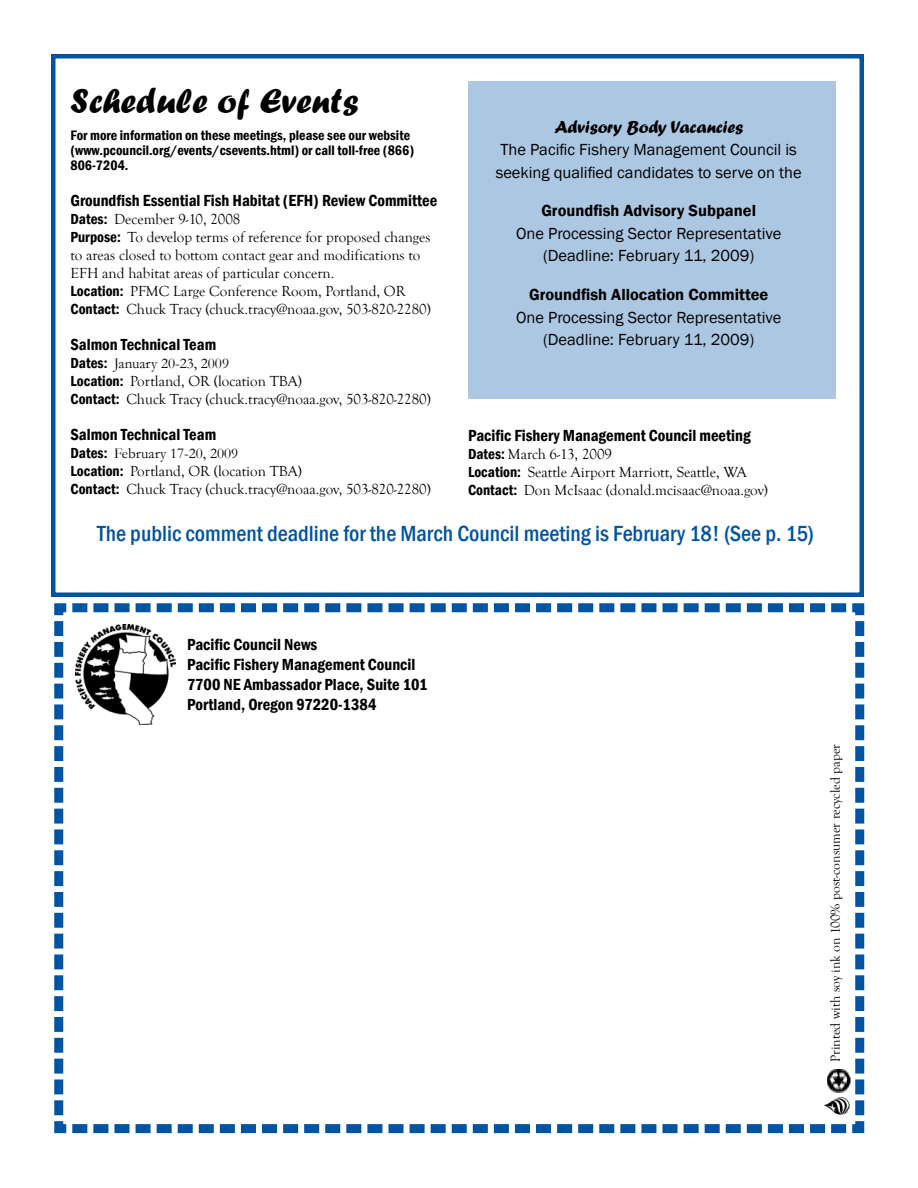
<style>
.page{position:relative;width:918px;height:1188px;background:#fff}
.page>*{position:absolute;margin:0;border:0;box-sizing:border-box;transform-origin:0 0}
.t1{font:36px "Forte";color:#000}
.t2{font:500 condensed 22.5px "Franklin Gothic";color:#0054a4}
.t3{font:18px "Forte";color:#000}
.t4{font:600 condensed 16.5px/19.8px "Franklin Gothic";color:#000}
.t5{font:16.5px/22.5px "Franklin Gothic";color:#000;text-align:center}
.t6{font:600 16.5px "Franklin Gothic";color:#000}
.t7{font:15px/18px "Goudy Old Style T";color:#000}
.t8{font:15px "Garamond";color:#000}
.t9{font:600 condensed 14.1px/15px "Franklin Gothic";color:#000}
.t10{font:13.5px "Goudy Old Style T";color:#000}
.s1{font-family:"Franklin Gothic";font-weight:600;font-stretch:condensed}
</style>
<div class="page">
<div style="left:51px;top:54px;width:813px;height:543px;border:4px solid #0054a4"></div>
<div style="left:469px;top:82px;width:367px;height:317px;background:#abc7e1"></div>
<svg style="left:54px;top:603px;width:811px;height:531px"></svg>
<img style="left:76px;top:624px;width:100px;height:101px">
<h1 class="t1" style="left:70px;top:80px;width:290px">Schedule of Events</h1>
<p class="t3" style="left:554px;top:116px;width:190px">Advisory Body Vacancies</p>
<p class="t5" style="left:496px;top:139px;width:308px;text-align:left">The Pacific Fishery Management Council is seeking qualified candidates to serve on the</p>
<p class="t6" style="left:541px;top:201px;width:216px">Groundfish Advisory Subpanel</p>
<p class="t5" style="left:516px;top:222px;width:267px">One Processing Sector Representative (Deadline: February 11, 2009)</p>
<p class="t6" style="left:529px;top:284px;width:241px">Groundfish Allocation Committee</p>
<p class="t5" style="left:516px;top:306px;width:267px">One Processing Sector Representative (Deadline: February 11, 2009)</p>
<p class="t9" style="left:70px;top:128px;width:345px">For more information on these meetings, please see our website (www.pcouncil.org/events/csevents.html) or call toll-free (866)<br>806-7204.</p>
<p class="t4" style="left:70px;top:191px;width:368px">Groundfish Essential Fish Habitat (EFH) Review Committee</p>
<p class="t7" style="left:70px;top:211px;width:362px"><span class="s1">Dates:</span> December 9-10, 2008<br><span class="s1">Purpose:</span> To develop terms of reference for proposed changes to areas closed to bottom contact gear and modifications to EFH and habitat areas of particular concern.<br><span class="s1">Location:</span> PFMC Large Conference Room, Portland, OR <span class="s1">Contact:</span> Chuck Tracy (chuck.tracy@noaa.gov, 503-820-2280)</p>
<p class="t4" style="left:70px;top:335px;width:147px">Salmon Technical Team</p>
<p class="t8" style="left:70px;top:354px;width:160px"><span class="s1">Dates:</span> January 20-23, 2009</p>
<p class="t7" style="left:70px;top:373px;width:362px"><span class="s1">Location:</span> Portland, OR (location TBA)<br><span class="s1">Contact:</span> Chuck Tracy (chuck.tracy@noaa.gov, 503-820-2280)</p>
<p class="t4" style="left:70px;top:425px;width:147px">Salmon Technical Team</p>
<p class="t8" style="left:70px;top:444px;width:169px"><span class="s1">Dates:</span> February 17-20, 2009</p>
<p class="t7" style="left:70px;top:463px;width:362px"><span class="s1">Location:</span> Portland, OR (location TBA)<br><span class="s1">Contact:</span> Chuck Tracy (chuck.tracy@noaa.gov, 503-820-2280)</p>
<h2 class="t2" style="left:97px;top:519px;width:718px">The public comment deadline for the March Council meeting is February 18! (See p. 15)</h2>
<p class="t4" style="left:468px;top:425px;width:284px">Pacific Fishery Management Council meeting</p>
<p class="t7" style="left:468px;top:445px;width:302px"><span class="s1">Dates:</span> March 6-13, 2009<br><span class="s1">Location:</span> Seattle Airport Marriott, Seattle, WA<br><span class="s1">Contact:</span> Don McIsaac (donald.mcisaac@noaa.gov)</p>
<p class="t4" style="left:187px;top:635px;width:242px">Pacific Council News<br>Pacific Fishery Management Council<br>7700 NE Ambassador Place, Suite 101<br>Portland, Oregon 97220-1384</p>
<p class="t10" style="left:828px;top:1062px;width:320px;rotate:-90deg">Printed with soy ink on 100% post-consumer recycled paper</p>
</div>
